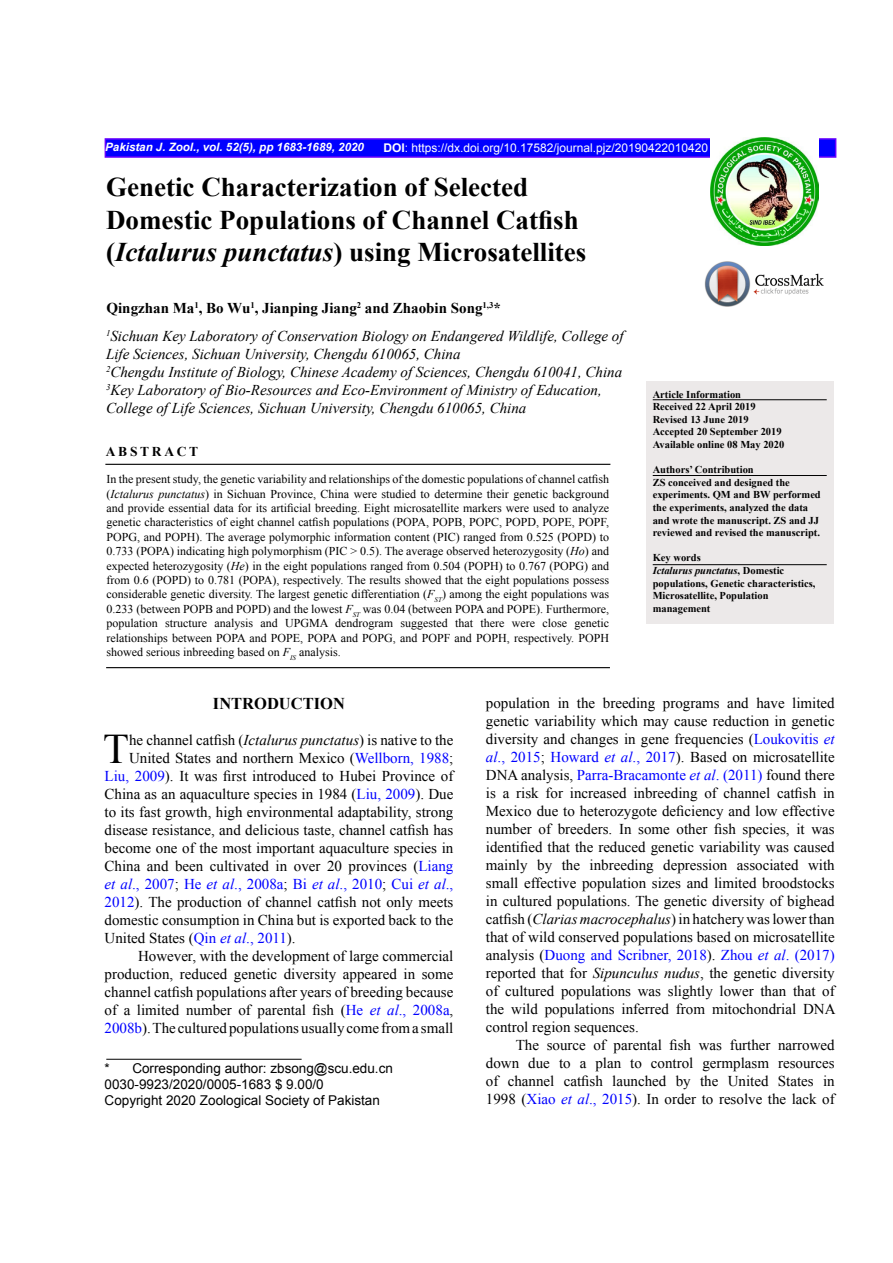
<style>
.page{position:relative;width:893px;height:1263px;background:#fff}
.page>*{position:absolute;margin:0;border:0;box-sizing:border-box;transform-origin:0 0}
.t1{font:42.15px "Times New Roman";color:#000}
.t2{font:700 27px/32.4px "Times New Roman";color:#000}
.t3{font:700 16.5px "Times New Roman";color:#000}
.t4{font:15px/18px "Times New Roman";color:#000;text-align:justify}
.t5{font:italic 15px/18px "Times New Roman";color:#000}
.t6{font:15px "Times New Roman";color:#00f}
.t7{font:13.5px/16.2px "Arial";color:#000}
.t8{font:700 13.5px "Times New Roman";letter-spacing:.2em;color:#000}
.t9{font:12px/14.4px "Times New Roman";color:#000;text-align:justify}
.t10{font:12px "Arial";color:#fff}
.t11{font:italic 700 11.55px "Arial";color:#fff}
.t12{font:700 10.5px/12.6px "Times New Roman";color:#000}
.s1{font-weight:700}
.s2{font-style:italic}
.s3{font-weight:700;font-style:normal}
.s4{color:#00f}
.s5{font-style:italic;color:#00f}
.s6{color:#000}
</style>
<div class="page">
<img style="left:704px;top:261px;width:120px;height:45px">
<div style="left:105px;top:138px;width:731px;height:20px;background:#00f;border:2px solid #60f"></div>
<img style="left:710px;top:138px;width:108px;height:108px">
<div style="left:646px;top:381px;width:187px;height:242px;background:#ece9e9"></div>
<hr style="left:653px;top:475px;width:174px;height:1px;background:#000">
<hr style="left:105px;top:464px;width:505px;height:1px;background:#000">
<hr style="left:106px;top:667px;width:504px;height:1px;background:#000">
<hr style="left:653px;top:399px;width:174px;height:1px;background:#000">
<hr style="left:106px;top:1059px;width:196px;height:1px;background:#000">
<hr style="left:653px;top:564px;width:174px;height:1px;background:#000">
<p class="t11" style="left:105px;top:139px;width:260px">Pakistan J. Zool., vol. 52(5), pp 1683-1689, 2020</p>
<p class="t10" style="left:383px;top:140px;width:326px"><span class="s1">DOI</span>: https://dx.doi.org/10.17582/journal.pjz/20190422010420</p>
<h2 class="t2" style="left:106px;top:171px;width:482px">Genetic Characterization of Selected<br>Domestic Populations of Channel Catfish (<span class="s2">Ictalurus punctatus</span>) using Microsatellites</h2>
<p class="t5" style="left:106px;top:294px;width:519px;line-height:28px"><span class="s3">Qingzhan Ma</span><sup>1</sup><span class="s3">, Bo Wu</span><sup>1</sup><span class="s3">, Jianping Jiang</span><sup>2</sup> <span class="s3">and Zhaobin Song</span><sup>1,3</sup><span class="s3">*<br></span><sup>1</sup>Sichuan Key Laboratory of Conservation Biology on Endangered Wildlife, College of</p>
<p class="t5" style="left:106px;top:345px;width:518px">Life Sciences, Sichuan University, Chengdu 610065, China<br><sup>2</sup>Chengdu Institute of Biology, Chinese Academy of Sciences, Chengdu 610041, China <sup>3</sup>Key Laboratory of Bio-Resources and Eco-Environment of Ministry of Education, College of Life Sciences, Sichuan University, Chengdu 610065, China</p>
<p class="t12" style="left:653px;top:387px;width:133px">Article Information<br>Received 22 April 2019<br>Revised 13 June 2019<br>Accepted 20 September 2019<br>Available online 08 May 2020</p>
<p class="t12" style="left:653px;top:463px;width:170px">Authors’ Contribution<br>ZS conceived and designed the experiments. QM and BW performed the experiments, analyzed the data and wrote the manuscript. ZS and JJ reviewed and revised the manuscript.</p>
<p class="t12" style="left:653px;top:551px;width:164px">Key words<br><span class="s2">Ictalurus punctatus</span>, Domestic populations, Genetic characteristics,<br>Microsatellite, Population management</p>
<p class="t8" style="left:106px;top:442px;width:94px">ABSTRACT</p>
<p class="t9" style="left:107px;top:472px;width:504px">In the present study, the genetic variability and relationships of the domestic populations of channel catfish (<span class="s2">Ictalurus punctatus</span>) in Sichuan Province, China were studied to determine their genetic background and provide essential data for its artificial breeding. Eight microsatellite markers were used to analyze genetic characteristics of eight channel catfish populations (POPA, POPB, POPC, POPD, POPE, POPF, POPG, and POPH). The average polymorphic information content (PIC) ranged from 0.525 (POPD) to 0.733 (POPA) indicating high polymorphism (PIC &gt; 0.5). The average observed heterozygosity (<span class="s2">Ho</span>) and expected heterozygosity (<span class="s2">He</span>) in the eight populations ranged from 0.504 (POPH) to 0.767 (POPG) and from 0.6 (POPD) to 0.781 (POPA), respectively. The results showed that the eight populations possess considerable genetic diversity. The largest genetic differentiation (<span class="s2">F</span><sub>ST</sub>) among the eight populations was 0.233 (between POPB and POPD) and the lowest <span class="s2">F</span><sub>ST</sub> was 0.04 (between POPA and POPE). Furthermore, population structure analysis and UPGMA dendrogram suggested that there were close genetic relationships between POPA and POPE, POPA and POPG, and POPF and POPH, respectively. POPH showed serious inbreeding based on <span class="s2">F</span><sub>IS</sub> analysis.</p>
<p class="t3" style="left:213px;top:692px;width:133px">INTRODUCTION</p>
<h1 class="t1" style="left:103px;top:720px;width:27px">T</h1>
<p class="t4" style="left:129px;top:731px;width:326px">he channel catfish (<span class="s2">Ictalurus punctatus</span>) is native to the</p>
<p class="t4" style="left:486px;top:694px;width:351px">population in the breeding programs and have limited genetic variability which may cause reduction in genetic diversity and changes in gene frequencies (<span class="s4">Loukovitis</span> <span class="s5">et al</span><span class="s4">., 2015</span>; <span class="s4">Howard</span> <span class="s5">et al</span><span class="s4">., 2017</span>). Based on microsatellite DNA analysis, <span class="s4">Parra-Bracamonte</span> <span class="s5">et al</span><span class="s4">. (2011)</span> found there is a risk for increased inbreeding of channel catfish in Mexico due to heterozygote deficiency and low effective number of breeders. In some other fish species, it was identified that the reduced genetic variability was caused mainly by the inbreeding depression associated with small effective population sizes and limited broodstocks in cultured populations. The genetic diversity of bighead catfish (<span class="s2">Clarias macrocephalus</span>) in hatchery was lower than that of wild conserved populations based on microsatellite analysis (<span class="s4">Duong and Scribner, 2018</span>). <span class="s4">Zhou</span> <span class="s5">et al</span><span class="s4">. (2017) </span>reported that for <span class="s2">Sipunculus nudus</span>, the genetic diversity of cultured populations was slightly lower than that of the wild populations inferred from mitochondrial DNA control region sequences.</p>
<p class="t4" style="left:486px;top:1036px;width:350px;text-indent:30px">The source of parental fish was further narrowed down due to a plan to control germplasm resources of channel catfish launched by the United States in 1998 (<span class="s4">Xiao</span> <span class="s5">et al</span><span class="s4">., 2015</span>). In order to resolve the lack of</p>
<p class="t4" style="left:129px;top:749px;width:326px">United States and northern Mexico (<span class="s4">Wellborn, 1988</span>;</p>
<p class="t4" style="left:105px;top:767px;width:350px"><span class="s4">Liu, 2009</span>). It was first introduced to Hubei Province of</p>
<p class="t4" style="left:105px;top:785px;width:350px">China as an aquaculture species in 1984 (<span class="s4">Liu, 2009</span>). Due</p>
<p class="t4" style="left:105px;top:803px;width:350px">to its fast growth, high environmental adaptability, strong</p>
<p class="t4" style="left:105px;top:821px;width:350px">disease resistance, and delicious taste, channel catfish has</p>
<p class="t4" style="left:105px;top:839px;width:350px">become one of the most important aquaculture species in</p>
<p class="t4" style="left:105px;top:857px;width:350px">China and been cultivated in over 20 provinces (<span class="s4">Liang</span></p>
<p class="t6" style="left:105px;top:874px;width:350px"><span class="s2">et al</span>., 2007<span class="s6">;</span> He <span class="s2">et al</span>., 2008a<span class="s6">;</span> Bi <span class="s2">et al</span>., 2010<span class="s6">;</span> Cui <span class="s2">et al</span>.,</p>
<p class="t4" style="left:105px;top:893px;width:350px"><span class="s4">2012</span>). The production of channel catfish not only meets</p>
<p class="t4" style="left:105px;top:911px;width:350px">domestic consumption in China but is exported back to the</p>
<p class="t4" style="left:105px;top:929px;width:193px">United States (<span class="s4">Qin</span> <span class="s5">et al</span><span class="s4">., 2011</span>).</p>
<p class="t4" style="left:138px;top:947px;width:317px">However, with the development of large commercial</p>
<p class="t4" style="left:105px;top:965px;width:350px">production, reduced genetic diversity appeared in some</p>
<p class="t4" style="left:105px;top:983px;width:350px">channel catfish populations after years of breeding because</p>
<p class="t4" style="left:105px;top:1001px;width:350px">of a limited number of parental fish (<span class="s4">He</span> <span class="s5">et al</span><span class="s4">., 2008a</span>,</p>
<p class="t4" style="left:105px;top:1019px;width:350px"><span class="s4">2008b</span>). The cultured populations usually come from a small</p>
<p class="t7" style="left:105px;top:1060px;width:290px">* Corresponding author: zbsong@scu.edu.cn<br>0030-9923/2020/0005-1683 $ 9.00/0<br>Copyright 2020 Zoological Society of Pakistan</p>
</div>
